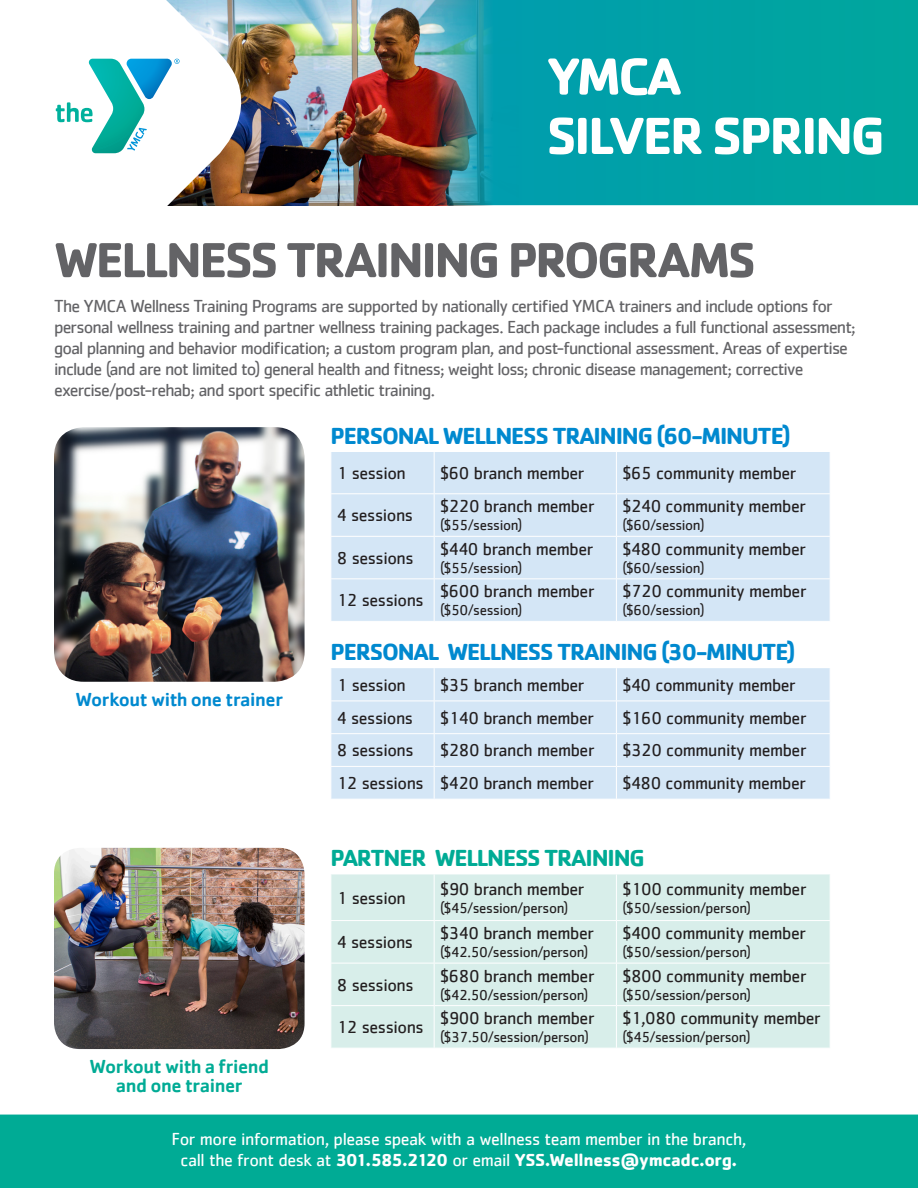
<style>
.page{position:relative;width:918px;height:1188px;background:#fff}
.page>*{position:absolute;margin:0;border:0;box-sizing:border-box;transform-origin:0 0}
.t1{font:700 54.15px "Cachet";letter-spacing:-.05em;color:#fff}
.camp_description{font:700 51px "Cachet";letter-spacing:-.05em;color:#636366}
.Table_Header{font:700 24px "Cachet";letter-spacing:-.05em;color:#0089cf}
.Table_Header-2{font:700 24px "Cachet";letter-spacing:-.05em;color:#00ab95}
.ANT-BODY{font:500 19.5px/19.5px "Cachet";letter-spacing:-.02em;color:#00ab95;text-align:center}
.ANT-BODY-2{font:500 19.5px "Cachet";letter-spacing:-.025em;color:#0089cf}
.t2{font:18px "Cachet";letter-spacing:-.025em;color:#231f20}
.ANT-BODY-3{font:18px/21px "Cachet";letter-spacing:-.05em;color:#636366}
.ANT-BODY-4{font:18px/21px "Cachet";letter-spacing:-.025em;color:#fff;text-align:center}
.t3{font:15px "Cachet";letter-spacing:-.025em;color:#231f20}
.s1{font-weight:700}
</style>
<div class="page">
<div style="left:519px;top:0;width:399px;height:205px;background:#00a2a4"></div>
<img style="left:270px;top:0;width:249px;height:205px">
<div style="left:0;top:1115px;width:918px;height:73px;background:#00ab95"></div>
<div style="left:331px;top:452px;width:499px;height:169px;background:#d4e6f6"></div>
<hr style="left:434px;top:452px;width:1px;height:41px;background:#fff">
<hr style="left:616px;top:452px;width:1px;height:41px;background:#fff">
<hr style="left:330px;top:493px;width:104px;height:1px;background:#fff">
<hr style="left:434px;top:493px;width:182px;height:1px;background:#fff">
<hr style="left:434px;top:494px;width:1px;height:42px;background:#fff">
<hr style="left:616px;top:493px;width:215px;height:1px;background:#fff">
<hr style="left:616px;top:494px;width:1px;height:42px;background:#fff">
<hr style="left:330px;top:536px;width:104px;height:1px;background:#fff">
<hr style="left:434px;top:536px;width:182px;height:1px;background:#fff">
<hr style="left:434px;top:537px;width:1px;height:41px;background:#fff">
<hr style="left:616px;top:536px;width:215px;height:1px;background:#fff">
<hr style="left:616px;top:537px;width:1px;height:41px;background:#fff">
<hr style="left:330px;top:578px;width:104px;height:1px;background:#fff">
<hr style="left:434px;top:578px;width:182px;height:1px;background:#fff">
<hr style="left:434px;top:579px;width:1px;height:42px;background:#fff">
<hr style="left:616px;top:578px;width:215px;height:1px;background:#fff">
<hr style="left:616px;top:579px;width:1px;height:42px;background:#fff">
<div style="left:331px;top:668px;width:499px;height:131px;background:#d4e6f6"></div>
<hr style="left:434px;top:668px;width:1px;height:33px;background:#fff">
<hr style="left:616px;top:668px;width:1px;height:33px;background:#fff">
<hr style="left:330px;top:701px;width:104px;height:1px;background:#fff">
<hr style="left:434px;top:701px;width:182px;height:1px;background:#fff">
<hr style="left:434px;top:701px;width:1px;height:32px;background:#fff">
<hr style="left:616px;top:701px;width:215px;height:1px;background:#fff">
<hr style="left:616px;top:701px;width:1px;height:32px;background:#fff">
<hr style="left:330px;top:733px;width:104px;height:1px;background:#fff">
<hr style="left:434px;top:733px;width:182px;height:1px;background:#fff">
<hr style="left:434px;top:734px;width:1px;height:32px;background:#fff">
<hr style="left:616px;top:733px;width:215px;height:1px;background:#fff">
<hr style="left:616px;top:734px;width:1px;height:32px;background:#fff">
<hr style="left:330px;top:766px;width:104px;height:1px;background:#fff">
<hr style="left:434px;top:766px;width:182px;height:1px;background:#fff">
<hr style="left:434px;top:767px;width:1px;height:32px;background:#fff">
<hr style="left:616px;top:766px;width:215px;height:1px;background:#fff">
<hr style="left:616px;top:767px;width:1px;height:32px;background:#fff">
<div style="left:331px;top:874px;width:499px;height:174px;background:#d8eeea"></div>
<hr style="left:616px;top:874px;width:1px;height:46px;background:#fff">
<hr style="left:434px;top:920px;width:182px;height:1px;background:#fff">
<hr style="left:616px;top:920px;width:215px;height:1px;background:#fff">
<hr style="left:616px;top:921px;width:1px;height:42px;background:#fff">
<hr style="left:434px;top:963px;width:182px;height:1px;background:#fff">
<hr style="left:616px;top:963px;width:215px;height:1px;background:#fff">
<hr style="left:616px;top:963px;width:1px;height:42px;background:#fff">
<hr style="left:434px;top:1005px;width:182px;height:1px;background:#fff">
<hr style="left:616px;top:1005px;width:215px;height:1px;background:#fff">
<hr style="left:616px;top:1006px;width:1px;height:42px;background:#fff">
<hr style="left:434px;top:874px;width:1px;height:46px;background:#fff">
<hr style="left:330px;top:920px;width:104px;height:1px;background:#fff">
<hr style="left:434px;top:921px;width:1px;height:42px;background:#fff">
<hr style="left:330px;top:963px;width:104px;height:1px;background:#fff">
<hr style="left:434px;top:963px;width:1px;height:42px;background:#fff">
<hr style="left:330px;top:1005px;width:104px;height:1px;background:#fff">
<hr style="left:434px;top:1006px;width:1px;height:42px;background:#fff">
<img style="left:55px;top:0;width:215px;height:206px">
<svg style="left:56px;top:59px;width:124px;height:94px"></svg>
<img style="left:54px;top:848px;width:251px;height:201px">
<img style="left:54px;top:427px;width:251px;height:255px">
<p class="t1" style="left:546px;top:41px;width:137px">YMCA</p>
<p class="t1" style="left:546px;top:101px;width:340px">SILVER SPRING</p>
<p class="camp_description" style="left:54px;top:227px;width:704px">WELLNESS TRAINING PROGRAMS</p>
<p class="ANT-BODY-3" style="left:54px;top:295px;width:803px">The YMCA Wellness Training Programs are supported by nationally certified YMCA trainers and include options for personal wellness training and partner wellness training packages. Each package includes a full functional assessment; goal planning and behavior modification; a custom program plan, and post-functional assessment. Areas of expertise include (and are not limited to) general health and fitness; weight loss; chronic disease management; corrective exercise/post-rehab; and sport specific athletic training.</p>
<p class="Table_Header" style="left:330px;top:420px;width:462px">PERSONAL WELLNESS TRAINING (60-MINUTE)</p>
<p class="t2" style="left:337px;top:463px;width:71px">1 session</p>
<p class="t2" style="left:440px;top:463px;width:146px">$60 branch member</p>
<p class="t2" style="left:622px;top:463px;width:176px">$65 community member</p>
<p class="t2" style="left:337px;top:505px;width:78px">4 sessions</p>
<p class="t2" style="left:440px;top:496px;width:156px">$220 branch member</p>
<p class="t3" style="left:440px;top:517px;width:84px">($55/session)</p>
<p class="t2" style="left:622px;top:496px;width:185px">$240 community member</p>
<p class="t3" style="left:622px;top:517px;width:84px">($60/session)</p>
<p class="t2" style="left:337px;top:547px;width:78px">8 sessions</p>
<p class="t2" style="left:337px;top:590px;width:89px">12 sessions</p>
<p class="t2" style="left:440px;top:538px;width:155px">$440 branch member</p>
<p class="t3" style="left:440px;top:559px;width:84px">($55/session)</p>
<p class="t2" style="left:440px;top:581px;width:156px">$600 branch member</p>
<p class="t3" style="left:440px;top:602px;width:84px">($50/session)</p>
<p class="t2" style="left:622px;top:538px;width:185px">$480 community member</p>
<p class="t3" style="left:622px;top:559px;width:84px">($60/session)</p>
<p class="t2" style="left:622px;top:581px;width:186px">$720 community member</p>
<p class="t3" style="left:622px;top:602px;width:84px">($60/session)</p>
<p class="ANT-BODY-2" style="left:75px;top:687px;width:209px">Workout with one trainer</p>
<p class="ANT-BODY" style="left:89px;top:1056px;width:181px">Workout with a friend and one trainer</p>
<p class="Table_Header" style="left:330px;top:636px;width:466px">PERSONAL WELLNESS TRAINING (30-MINUTE)</p>
<p class="t2" style="left:337px;top:674px;width:71px">1 session</p>
<p class="t2" style="left:440px;top:674px;width:146px">$35 branch member</p>
<p class="t2" style="left:622px;top:674px;width:175px">$40 community member</p>
<p class="t2" style="left:337px;top:707px;width:78px">4 sessions</p>
<p class="t2" style="left:440px;top:707px;width:155px">$140 branch member</p>
<p class="t2" style="left:622px;top:707px;width:186px">$160 community member</p>
<p class="t2" style="left:337px;top:740px;width:78px">8 sessions</p>
<p class="t2" style="left:440px;top:740px;width:156px">$280 branch member</p>
<p class="t2" style="left:622px;top:740px;width:186px">$320 community member</p>
<p class="t2" style="left:337px;top:773px;width:89px">12 sessions</p>
<p class="t2" style="left:440px;top:773px;width:155px">$420 branch member</p>
<p class="t2" style="left:622px;top:773px;width:185px">$480 community member</p>
<p class="Table_Header-2" style="left:330px;top:842px;width:316px">PARTNER WELLNESS TRAINING</p>
<p class="t2" style="left:337px;top:887px;width:71px">1 session</p>
<p class="t2" style="left:337px;top:932px;width:78px">4 sessions</p>
<p class="t2" style="left:337px;top:974px;width:78px">8 sessions</p>
<p class="t2" style="left:337px;top:1017px;width:89px">12 sessions</p>
<p class="t2" style="left:440px;top:878px;width:146px">$90 branch member</p>
<p class="t3" style="left:440px;top:899px;width:130px">($45/session/person)</p>
<p class="t2" style="left:440px;top:923px;width:155px">$340 branch member</p>
<p class="t3" style="left:440px;top:943px;width:150px">($42.50/session/person)</p>
<p class="t2" style="left:440px;top:965px;width:156px">$680 branch member</p>
<p class="t3" style="left:440px;top:986px;width:150px">($42.50/session/person)</p>
<p class="t2" style="left:440px;top:1008px;width:156px">$900 branch member</p>
<p class="t3" style="left:440px;top:1028px;width:150px">($37.50/session/person)</p>
<p class="t2" style="left:622px;top:878px;width:186px">$100 community member</p>
<p class="t3" style="left:622px;top:899px;width:130px">($50/session/person)</p>
<p class="t2" style="left:622px;top:923px;width:185px">$400 community member</p>
<p class="t3" style="left:622px;top:943px;width:130px">($50/session/person)</p>
<p class="t2" style="left:622px;top:965px;width:186px">$800 community member</p>
<p class="t3" style="left:622px;top:986px;width:130px">($50/session/person)</p>
<p class="t2" style="left:622px;top:1008px;width:200px">$1,080 community member</p>
<p class="t3" style="left:622px;top:1028px;width:130px">($45/session/person)</p>
<p class="ANT-BODY-4" style="left:172px;top:1128px;width:576px">For more information, please speak with a wellness team member in the branch, call the front desk at <span class="s1">301.585.2120</span> or email <span class="s1">YSS.Wellness@ymcadc.org.</span></p>
</div>
